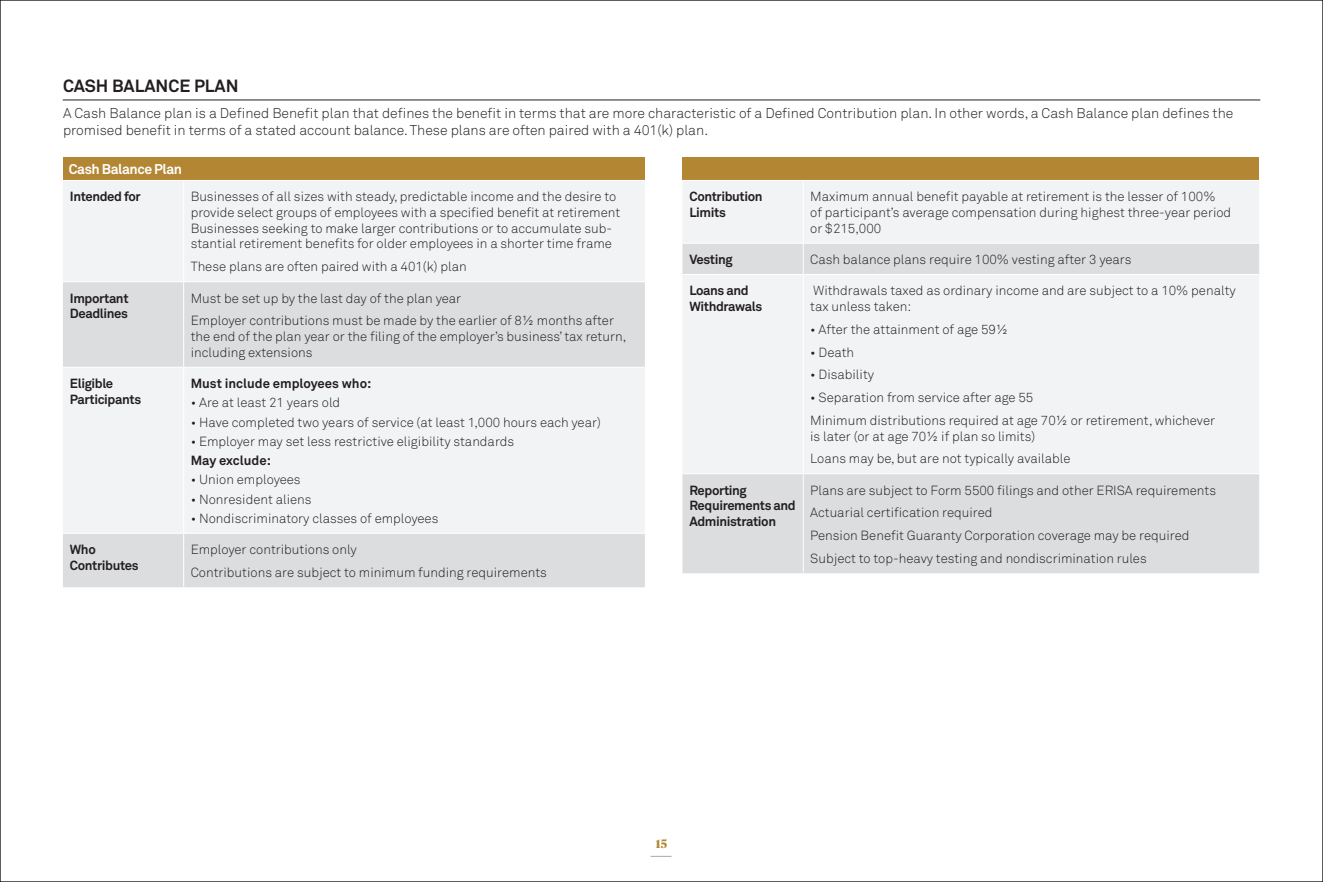
<style>
.page{position:relative;width:1323px;height:882px;background:#fff}
.page>*{position:absolute;margin:0;border:0;box-sizing:border-box;transform-origin:0 0}
.t1{font:700 17.5px "Akkurat Pro";color:#231f20}
.t2{font:14px/17.5px "Akkurat Light Pro";color:#231f20}
.t3{font:700 14px "Akkurat Pro";letter-spacing:-.03em;color:#fff}
.body{font:13.12px/15.8px "Akkurat Light Pro";color:#231f20}
.bull{font:13.12px "Akkurat Light Pro";color:#231f20}
.bull-2{font:700 13.12px/15.8px "Akkurat Pro";letter-spacing:-.03em;color:#231f20}
.bull-3{font:700 13.12px "Akkurat Pro";color:#231f20}
.t4{font:700 12.25px "Publico Banner";color:#b38634}
</style>
<div class="page">
<svg style="left:651px;top:856px;width:21px;height:1px"></svg>
<div style="left:63px;top:157px;width:582px;height:23px;background:#b38634"></div>
<div style="left:63px;top:181px;width:582px;height:100px;background:#f2f3f4"></div>
<svg style="left:63px;top:282px;width:582px;height:305px;fill:#f2f3f4"></svg>
<hr style="left:183px;top:181px;width:1px;height:100px;background:#fff">
<hr style="left:183px;top:282px;width:1px;height:85px;background:#fff">
<hr style="left:63px;top:367px;width:121px;height:1px;background:#fff">
<hr style="left:184px;top:367px;width:461px;height:1px;background:#fff">
<hr style="left:183px;top:368px;width:1px;height:165px;background:#fff">
<hr style="left:63px;top:533px;width:121px;height:1px;background:#fff">
<hr style="left:184px;top:533px;width:461px;height:1px;background:#fff">
<hr style="left:183px;top:534px;width:1px;height:53px;background:#fff">
<div style="left:682px;top:157px;width:577px;height:23px;background:#b38634"></div>
<div style="left:683px;top:181px;width:576px;height:61px;background:#f2f3f4"></div>
<svg style="left:682px;top:244px;width:577px;height:329px;fill:#f2f3f4"></svg>
<hr style="left:803px;top:181px;width:1px;height:62px;background:#fff">
<hr style="left:803px;top:244px;width:1px;height:30px;background:#fff">
<hr style="left:682px;top:274px;width:121px;height:1px;background:#fff">
<hr style="left:803px;top:274px;width:456px;height:1px;background:#fff">
<hr style="left:803px;top:275px;width:1px;height:198px;background:#fff">
<hr style="left:803px;top:474px;width:1px;height:99px;background:#fff">
<hr style="left:682px;top:473px;width:121px;height:1px;background:#fff">
<hr style="left:803px;top:473px;width:456px;height:1px;background:#fff">
<hr style="left:63px;top:100px;width:1197px;height:1px;background:#231f20">
<p class="t1" style="left:63px;top:75px;width:177px">CASH BALANCE PLAN</p>
<p class="t2" style="left:63px;top:104px;width:1172px">A Cash Balance plan is a Defined Benefit plan that defines the benefit in terms that are more characteristic of a Defined Contribution plan. In other words, a Cash Balance plan defines the promised benefit in terms of a stated account balance. These plans are often paired with a 401(k) plan.</p>
<p class="t3" style="left:69px;top:161px;width:115px">Cash Balance Plan</p>
<p class="bull-2" style="left:70px;top:189px;width:72px">Intended for</p>
<p class="body" style="left:191px;top:189px;width:431px">Businesses of all sizes with steady, predictable income and the desire to provide select groups of employees with a specified benefit at retirement Businesses seeking to make larger contributions or to accumulate sub&shy;stantial retirement benefits for older employees in a shorter time frame</p>
<p class="body" style="left:191px;top:259px;width:278px">These plans are often paired with a 401(k) plan</p>
<p class="bull-2" style="left:70px;top:290px;width:60px">Important<br>Deadlines</p>
<p class="body" style="left:191px;top:290px;width:272px">Must be set up by the last day of the plan year</p>
<p class="body" style="left:191px;top:313px;width:437px">Employer contributions must be made by the earlier of 8½ months after the end of the plan year or the filing of the employer’s business’ tax return, including extensions</p>
<p class="bull-2" style="left:70px;top:376px;width:73px">Eligible<br>Participants</p>
<p class="bull-3" style="left:191px;top:375px;width:182px">Must include employees who:</p>
<p class="bull-2" style="left:690px;top:189px;width:75px">Contribution<br>Limits</p>
<p class="body" style="left:810px;top:189px;width:423px">Maximum annual benefit payable at retirement is the lesser of 100%<br>of participant’s average compensation during highest three-year period or $215,000</p>
<p class="bull-2" style="left:690px;top:252px;width:45px">Vesting</p>
<p class="body" style="left:810px;top:252px;width:323px">Cash balance plans require 100% vesting after 3 years</p>
<p class="bull-2" style="left:690px;top:283px;width:74px">Loans and<br>Withdrawals</p>
<p class="body" style="left:810px;top:283px;width:427px">Withdrawals taxed as ordinary income and are subject to a 10% penalty tax unless taken:</p>
<p class="body" style="left:810px;top:322px;width:199px">• After the attainment of age 59½</p>
<p class="body" style="left:810px;top:344px;width:46px">• Death</p>
<p class="body" style="left:810px;top:367px;width:65px">• Disability</p>
<p class="body" style="left:810px;top:390px;width:225px">• Separation from service after age 55</p>
<p class="body" style="left:810px;top:413px;width:406px">Minimum distributions required at age 70½ or retirement, whichever is later (or at age 70½ if plan so limits)</p>
<p class="body" style="left:810px;top:451px;width:262px">Loans may be, but are not typically available</p>
<p class="bull-2" style="left:690px;top:482px;width:108px">Reporting<br>Requirements and<br>Administration</p>
<p class="body" style="left:810px;top:482px;width:407px">Plans are subject to Form 5500 filings and other ERISA requirements</p>
<p class="bull" style="left:191px;top:395px;width:151px">• Are at least 21 years old</p>
<p class="bull" style="left:191px;top:414px;width:412px">• Have completed two years of service (at least 1,000 hours each year)</p>
<p class="bull" style="left:191px;top:433px;width:325px">• Employer may set less restrictive eligibility standards</p>
<p class="bull-3" style="left:191px;top:452px;width:82px">May exclude:</p>
<p class="bull" style="left:191px;top:472px;width:111px">• Union employees</p>
<p class="bull" style="left:191px;top:491px;width:122px">• Nonresident aliens</p>
<p class="bull" style="left:191px;top:510px;width:249px">• Nondiscriminatory classes of employees</p>
<p class="body" style="left:810px;top:505px;width:184px">Actuarial certification required</p>
<p class="body" style="left:810px;top:528px;width:381px">Pension Benefit Guaranty Corporation coverage may be required</p>
<p class="body" style="left:810px;top:551px;width:338px">Subject to top-heavy testing and nondiscrimination rules</p>
<p class="bull-2" style="left:70px;top:542px;width:70px">Who<br>Contributes</p>
<p class="body" style="left:191px;top:542px;width:168px">Employer contributions only</p>
<p class="body" style="left:191px;top:565px;width:358px">Contributions are subject to minimum funding requirements</p>
<p class="t4" style="left:656px;top:835px;width:13px">15</p>
</div>
